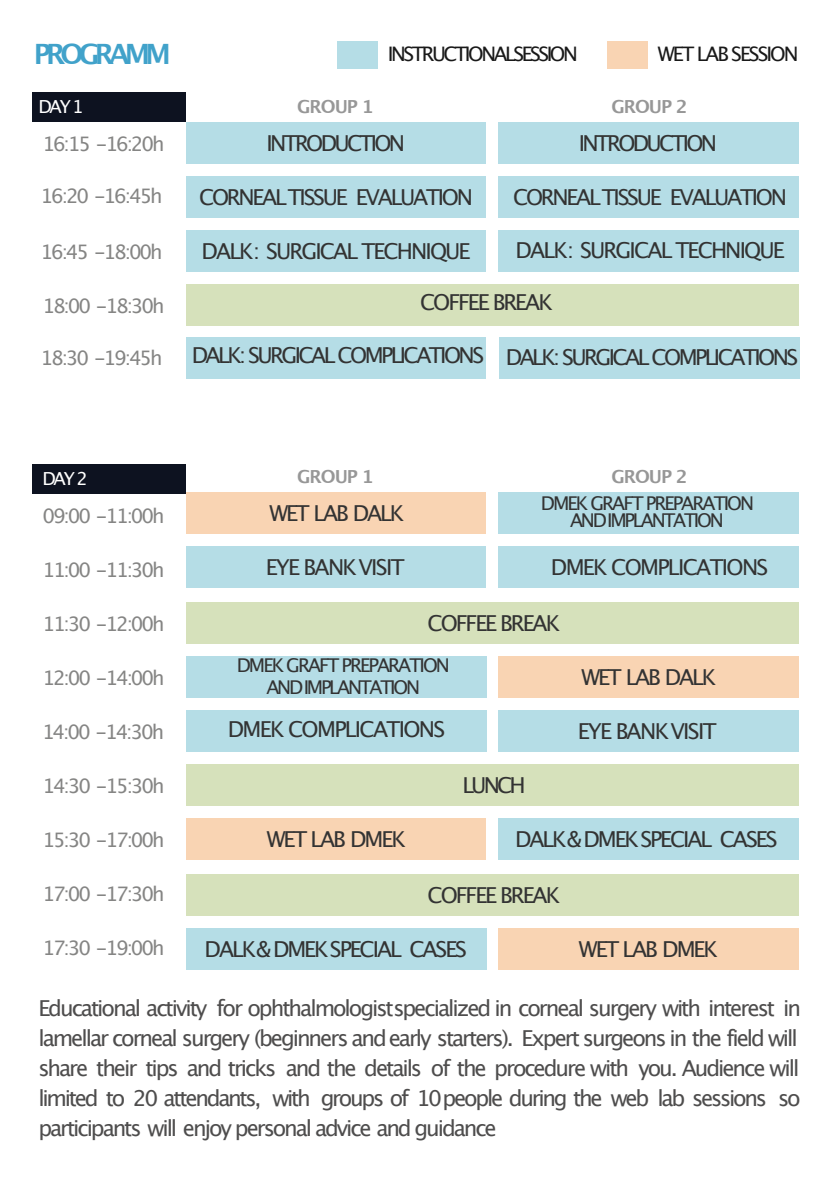
<style>
.page{position:relative;width:835px;height:1190px;background:#fff}
.page>*{position:absolute;margin:0;border:0;box-sizing:border-box;transform-origin:0 0}
.t1{font:700 28px "Lucida Grande";letter-spacing:-.175em;color:#41a2ca}
.t2{font:22px/30px "Lucida Grande";letter-spacing:-.095em;color:#4e4d4d}
.t3{font:22px "Lucida Grande";letter-spacing:-.095em;color:#333}
.t4{font:22px "Lucida Grande";letter-spacing:-.075em;color:#333}
.t5{font:22px "Lucida Grande";letter-spacing:-.115em;color:#333}
.t6{font:22px "Lucida Grande";letter-spacing:-.12em;color:#333}
.t7{font:20px "Lucida Grande";letter-spacing:-.1em;color:#858584}
.t8{font:20px "Lucida Grande";letter-spacing:-.125em;color:#191919}
.t9{font:20px "Lucida Grande";letter-spacing:-.1em;color:#191919}
.t10{font:19px/17px "Lucida Grande";letter-spacing:-.105em;color:#333;text-align:center}
.t11{font:700 18px "Lucida Grande";letter-spacing:-.06em;color:#979797}
.t12{font:18px "Lucida Grande";letter-spacing:-.125em;color:#fff}
</style>
<div class="page">
<div style="left:186px;top:602px;width:612px;height:41px;background:#d6e1bb"></div>
<div style="left:337px;top:41px;width:40px;height:28px;background:#b5dde6"></div>
<div style="left:607px;top:41px;width:40px;height:28px;background:#f9d4b3"></div>
<div style="left:498px;top:122px;width:300px;height:41px;background:#b5dde6"></div>
<div style="left:186px;top:122px;width:300px;height:41px;background:#b5dde6"></div>
<div style="left:498px;top:656px;width:300px;height:41px;background:#f9d4b3"></div>
<div style="left:498px;top:710px;width:300px;height:41px;background:#b5dde6"></div>
<div style="left:498px;top:492px;width:300px;height:41px;background:#b5dde6"></div>
<div style="left:498px;top:546px;width:300px;height:41px;background:#b5dde6"></div>
<div style="left:186px;top:492px;width:300px;height:41px;background:#f9d4b3"></div>
<div style="left:186px;top:546px;width:300px;height:41px;background:#b5dde6"></div>
<div style="left:186px;top:818px;width:300px;height:41px;background:#f9d4b3"></div>
<div style="left:498px;top:818px;width:300px;height:41px;background:#b5dde6"></div>
<div style="left:186px;top:176px;width:300px;height:41px;background:#b5dde6"></div>
<div style="left:498px;top:176px;width:300px;height:41px;background:#b5dde6"></div>
<div style="left:186px;top:230px;width:300px;height:41px;background:#b5dde6"></div>
<div style="left:498px;top:230px;width:300px;height:41px;background:#b5dde6"></div>
<div style="left:186px;top:337px;width:300px;height:42px;background:#b5dde6"></div>
<div style="left:499px;top:337px;width:300px;height:41px;background:#b5dde6"></div>
<div style="left:32px;top:92px;width:154px;height:29px;background:#0d1220"></div>
<div style="left:32px;top:464px;width:154px;height:29px;background:#0d1220"></div>
<div style="left:186px;top:764px;width:612px;height:41px;background:#d6e1bb"></div>
<div style="left:186px;top:656px;width:300px;height:41px;background:#b5dde6"></div>
<div style="left:186px;top:710px;width:300px;height:41px;background:#b5dde6"></div>
<div style="left:498px;top:928px;width:300px;height:41px;background:#f9d4b3"></div>
<div style="left:186px;top:928px;width:300px;height:41px;background:#b5dde6"></div>
<div style="left:186px;top:284px;width:612px;height:41px;background:#d6e1bb"></div>
<div style="left:186px;top:874px;width:612px;height:41px;background:#d6e1bb"></div>
<p class="t1" style="left:34px;top:42px;width:139px">PROGRAMM</p>
<p class="t8" style="left:388px;top:45px;width:192px">INSTRUCTIONALSESSION</p>
<p class="t9" style="left:658px;top:45px;width:142px">WET LAB SESSION</p>
<p class="t11" style="left:297px;top:99px;width:78px">GROUP 1</p>
<p class="t7" style="left:42px;top:135px;width:124px">16:15 -16:20h</p>
<p class="t6" style="left:267px;top:133px;width:140px">INTRODUCTION</p>
<p class="t12" style="left:38px;top:99px;width:47px">DAY 1</p>
<p class="t11" style="left:611px;top:99px;width:78px">GROUP 2</p>
<p class="t6" style="left:579px;top:133px;width:140px">INTRODUCTION</p>
<p class="t7" style="left:40px;top:187px;width:124px">16:20 -16:45h</p>
<p class="t3" style="left:199px;top:187px;width:275px">CORNEALTISSUE EVALUATION</p>
<p class="t7" style="left:40px;top:243px;width:124px">16:45 -18:00h</p>
<p class="t3" style="left:513px;top:187px;width:275px">CORNEALTISSUE EVALUATION</p>
<p class="t3" style="left:201px;top:241px;width:270px">DALK: SURGICAL TECHNIQUE</p>
<p class="t3" style="left:516px;top:241px;width:270px">DALK: SURGICAL TECHNIQUE</p>
<p class="t7" style="left:42px;top:297px;width:124px">18:00 -18:30h</p>
<p class="t7" style="left:40px;top:349px;width:124px">18:30 -19:45h</p>
<p class="t3" style="left:420px;top:293px;width:134px">COFFEE BREAK</p>
<p class="t5" style="left:192px;top:347px;width:608px">DALK: SURGICAL COMPLICATIONS DALK: SURGICAL COMPLICATIONS</p>
<p class="t12" style="left:42px;top:471px;width:47px">DAY 2</p>
<p class="t11" style="left:297px;top:469px;width:78px">GROUP 1</p>
<p class="t11" style="left:611px;top:469px;width:78px">GROUP 2</p>
<p class="t7" style="left:42px;top:507px;width:124px">09:00 -11:00h</p>
<p class="t7" style="left:42px;top:561px;width:124px">11:00 -11:30h</p>
<p class="t3" style="left:269px;top:503px;width:136px">WET LAB DALK</p>
<p class="t4" style="left:266px;top:557px;width:140px">EYE BANKVISIT</p>
<p class="t10" style="left:541px;top:496px;width:215px">DMEK GRAFT PREPARATION<br>ANDIMPLANTATION</p>
<p class="t4" style="left:551px;top:558px;width:219px">DMEK COMPLICATIONS</p>
<p class="t7" style="left:42px;top:615px;width:124px">11:30 -12:00h</p>
<p class="t3" style="left:427px;top:613px;width:134px">COFFEE BREAK</p>
<p class="t7" style="left:42px;top:669px;width:124px">12:00 -14:00h</p>
<p class="t7" style="left:42px;top:723px;width:124px">14:00 -14:30h</p>
<p class="t10" style="left:237px;top:656px;width:215px;line-height:22px">DMEK GRAFT PREPARATION<br>ANDIMPLANTATION</p>
<p class="t3" style="left:581px;top:667px;width:136px">WET LAB DALK</p>
<p class="t4" style="left:228px;top:719px;width:219px">DMEK COMPLICATIONS</p>
<p class="t4" style="left:578px;top:721px;width:140px">EYE BANKVISIT</p>
<p class="t7" style="left:42px;top:777px;width:124px">14:30 -15:30h</p>
<p class="t3" style="left:462px;top:775px;width:65px">LUNCH</p>
<p class="t7" style="left:42px;top:831px;width:124px">15:30 -17:00h</p>
<p class="t3" style="left:267px;top:829px;width:140px">WET LAB DMEK</p>
<p class="t3" style="left:515px;top:829px;width:264px">DALK&amp; DMEK SPECIAL CASES</p>
<p class="t7" style="left:42px;top:885px;width:124px">17:00 -17:30h</p>
<p class="t7" style="left:42px;top:939px;width:124px">17:30 -19:00h</p>
<p class="t3" style="left:427px;top:885px;width:134px">COFFEE BREAK</p>
<p class="t3" style="left:205px;top:940px;width:264px">DALK&amp; DMEK SPECIAL CASES</p>
<p class="t3" style="left:579px;top:939px;width:140px">WET LAB DMEK</p>
<p class="t2" style="left:38px;top:994px;width:764px">Educational activity for ophthalmologistspecialized in corneal surgery with interest in lamellar corneal surgery (beginners and early starters). Expert surgeons in the field will share their tips and tricks and the details of the procedure with you. Audience will limited to 20 attendants, with groups of 10people during the web lab sessions so participants will enjoy personal advice and guidance</p>
</div>
